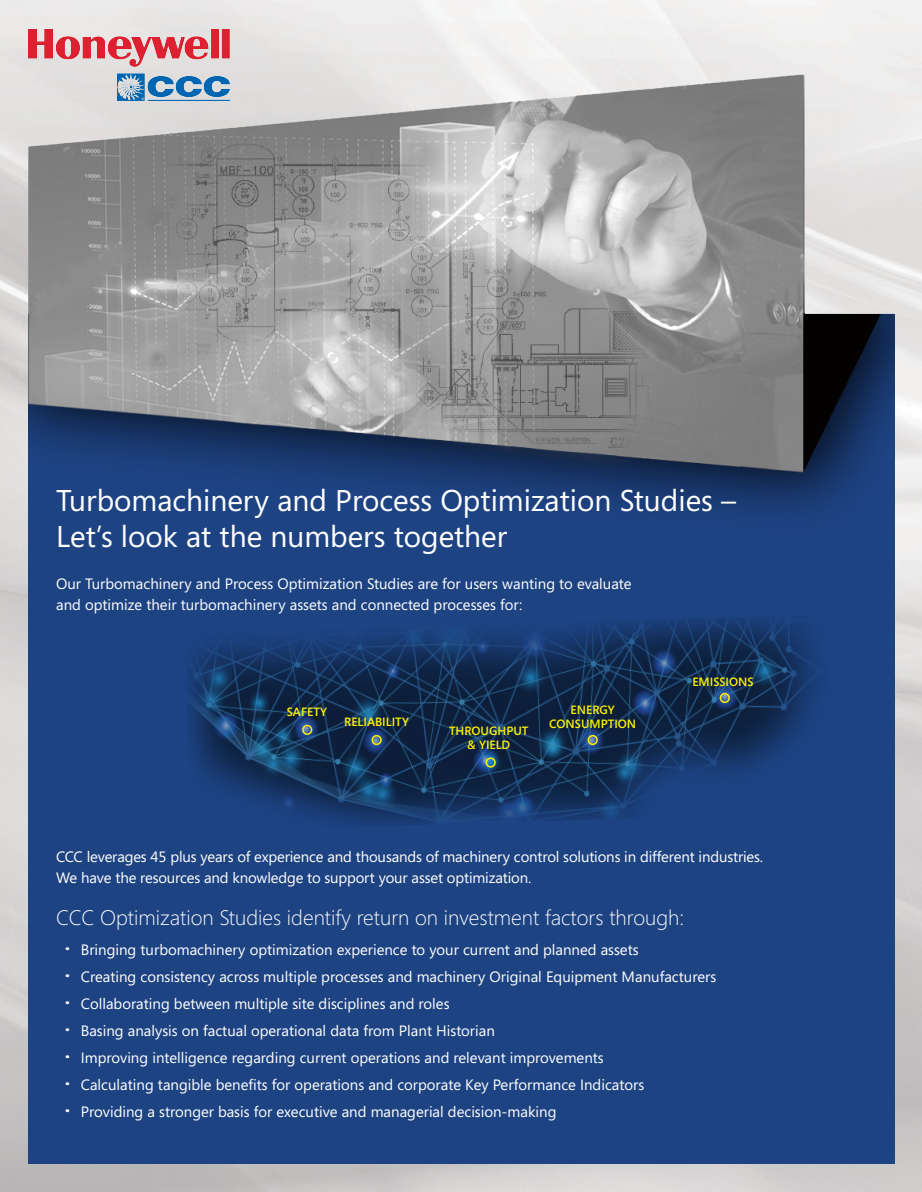
<style>
.page{position:relative;width:922px;height:1192px;background:#fff}
.page>*{position:absolute;margin:0;border:0;box-sizing:border-box;transform-origin:0 0}
.t1{font:30px "Segoe";color:#fff}
.t2{font:300 21px "Segoe";color:#fff}
.t3{font:15px "Segoe";color:#fff}
.t4{font:900 15px "Segoe";color:#fff}
.t5{font:600 12px "Segoe";color:#fff101}
</style>
<div class="page">
<img style="left:0;top:0;width:922px;height:1192px">
<img style="left:29px;top:70px;width:865px;height:1093px">
<img style="left:184px;top:614px;width:650px;height:218px">
<div style="left:302px;top:725px;width:10px;height:10px;border:2px solid #fff101;border-radius:50%"></div>
<div style="left:371px;top:735px;width:11px;height:10px;border:2px solid #fff101;border-radius:50%"></div>
<div style="left:485px;top:757px;width:11px;height:10px;border:2px solid #fff101;border-radius:50%"></div>
<div style="left:587px;top:735px;width:11px;height:10px;border:2px solid #fff101;border-radius:50%"></div>
<div style="left:719px;top:693px;width:11px;height:10px;border:2px solid #fff101;border-radius:50%"></div>
<img style="left:28px;top:29px;width:202px;height:72px">
<p class="t1" style="left:56px;top:480px;width:681px">Turbomachinery and Process Optimization Studies –</p>
<p class="t1" style="left:56px;top:516px;width:452px">Let’s look at the numbers together</p>
<p class="t3" style="left:56px;top:573px;width:577px">Our Turbomachinery and Process Optimization Studies are for users wanting to evaluate</p>
<p class="t3" style="left:56px;top:594px;width:468px">and optimize their turbomachinery assets and connected processes for:</p>
<p class="t5" style="left:287px;top:705px;width:42px">SAFETY</p>
<p class="t5" style="left:344px;top:715px;width:66px">RELIABILITY</p>
<p class="t5" style="left:449px;top:724px;width:81px">THROUGHPUT</p>
<p class="t5" style="left:467px;top:738px;width:45px">&amp; YIELD</p>
<p class="t5" style="left:570px;top:703px;width:46px">ENERGY</p>
<p class="t5" style="left:549px;top:717px;width:88px">CONSUMPTION</p>
<p class="t5" style="left:692px;top:675px;width:63px">EMISSIONS</p>
<p class="t3" style="left:56px;top:846px;width:708px">CCC leverages 45 plus years of experience and thousands of machinery control solutions in different industries.</p>
<p class="t3" style="left:56px;top:867px;width:477px">We have the resources and knowledge to support your asset optimization.</p>
<p class="t2" style="left:56px;top:905px;width:629px">CCC Optimization Studies identify return on investment factors through:</p>
<p class="t3" style="left:81px;top:939px;width:559px">Bringing turbomachinery optimization experience to your current and planned assets</p>
<p class="t3" style="left:81px;top:966px;width:637px">Creating consistency across multiple processes and machinery Original Equipment Manufacturers</p>
<p class="t3" style="left:81px;top:993px;width:370px">Collaborating between multiple site disciplines and roles</p>
<p class="t3" style="left:81px;top:1020px;width:415px">Basing analysis on factual operational data from Plant Historian</p>
<p class="t3" style="left:81px;top:1047px;width:524px">Improving intelligence regarding current operations and relevant improvements</p>
<p class="t3" style="left:81px;top:1074px;width:565px">Calculating tangible benefits for operations and corporate Key Performance Indicators</p>
<p class="t3" style="left:81px;top:1101px;width:477px">Providing a stronger basis for executive and managerial decision-making</p>
<p class="t4" style="left:65px;top:936px;width:6px">.</p>
<p class="t4" style="left:65px;top:963px;width:6px">.</p>
<p class="t4" style="left:65px;top:990px;width:6px">.</p>
<p class="t4" style="left:65px;top:1017px;width:6px">.</p>
<p class="t4" style="left:65px;top:1044px;width:6px">.</p>
<p class="t4" style="left:65px;top:1071px;width:6px">.</p>
<p class="t4" style="left:65px;top:1098px;width:6px">.</p>
</div>
